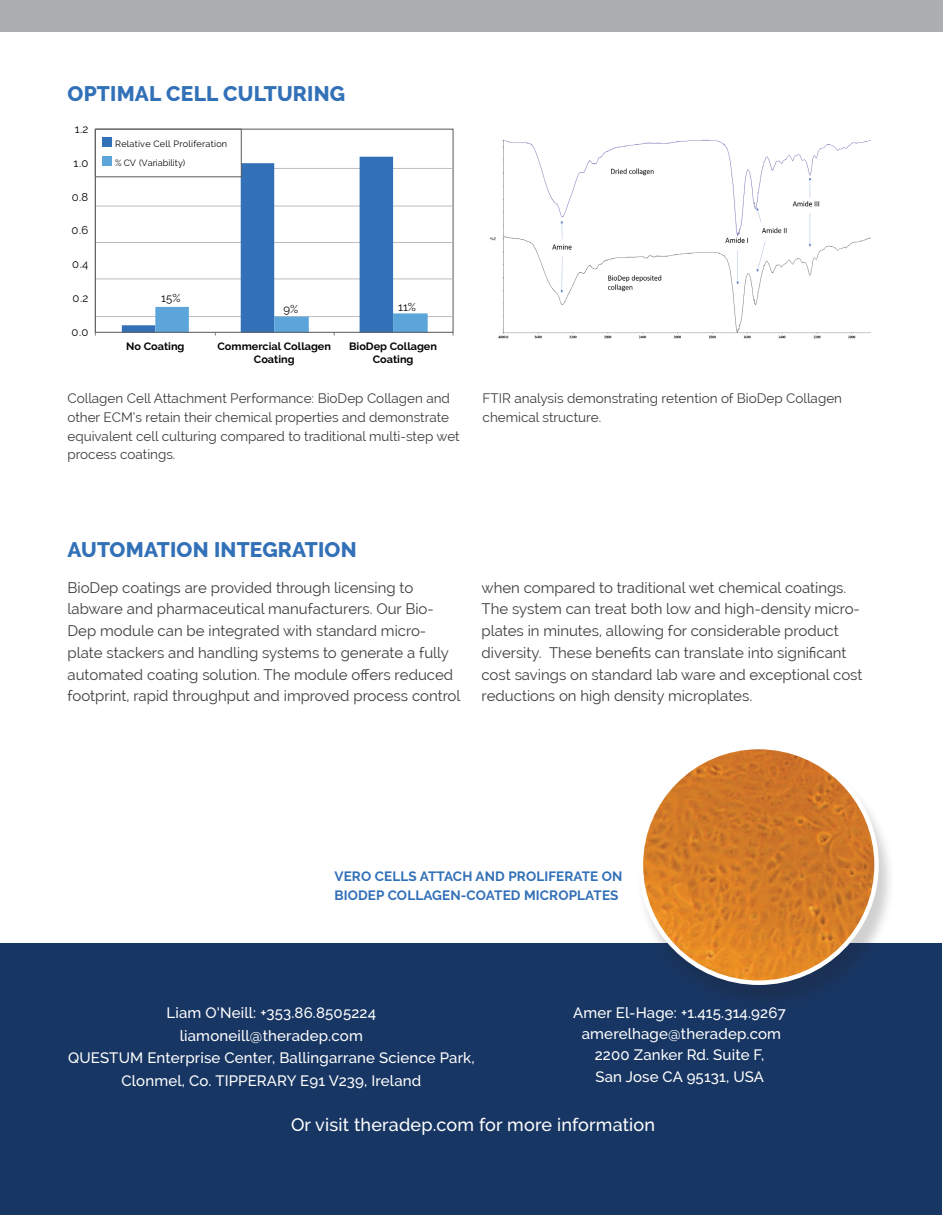
<style>
.page{position:relative;width:945px;height:1215px;background:#fff}
.page>*{position:absolute;margin:0;border:0;box-sizing:border-box;transform-origin:0 0}
.header_2{font:800 21px "Raleway";letter-spacing:.01em;color:#3270b7}
.header_1{font:500 18px "Raleway";letter-spacing:.01em;color:#fff}
.body{font:15px/21.8px "Raleway";color:#3e3e3f}
.header_1-2{font:500 15px "Raleway";letter-spacing:.01em;color:#fff}
.t1{font:13.5px/18.8px "Raleway";color:#3e3e3f}
.t2{font:700 13.5px/18.8px "Raleway";letter-spacing:.01em;color:#3270b7}
.t3{font:11.4px "Raleway";letter-spacing:.045em;color:#040503}
.t4{font:700 10.65px/12.8px "Raleway";color:#040503;text-align:center}
.t5{font:9.15px/19.6px "Raleway";letter-spacing:.025em;color:#040503}
</style>
<div class="page">
<div style="left:0;top:943px;width:942px;height:271px;background:#183663"></div>
<div style="left:0;top:0;width:943px;height:31px;background:#adaeb2"></div>
<div style="left:636px;top:751px;width:259px;height:259px;background:#231f20;opacity:.21"></div>
<img style="left:641px;top:747px;width:236px;height:236px;border-radius:118px">
<hr style="left:95px;top:316px;width:357px;height:1px;background:#bcbdc0">
<hr style="left:95px;top:279px;width:357px;height:1px;background:#bcbdc0">
<hr style="left:95px;top:242px;width:357px;height:1px;background:#bcbdc0">
<hr style="left:95px;top:206px;width:357px;height:1px;background:#bcbdc0">
<hr style="left:95px;top:168px;width:357px;height:1px;background:#bcbdc0">
<svg style="left:122px;top:157px;width:271px;height:174px"></svg>
<svg style="left:155px;top:307px;width:273px;height:29px"></svg>
<div style="left:95px;top:129px;width:146px;height:48px;background:#fff"></div>
<div style="left:95px;top:129px;width:147px;height:48px;border:1px solid #636366"></div>
<div style="left:102px;top:157px;width:10px;height:9px;background:#5ba5da"></div>
<div style="left:102px;top:137px;width:10px;height:10px;background:#3270b7"></div>
<div style="left:95px;top:129px;width:359px;height:204px;border:1px solid #636366"></div>
<img style="left:490px;top:139px;width:381px;height:200px">
<p class="header_2" style="left:68px;top:82px;width:279px">OPTIMAL CELL CULTURING</p>
<p class="t3" style="left:75px;top:122px;width:15px">1.2</p>
<p class="t3" style="left:74px;top:156px;width:16px">1.0</p>
<p class="t3" style="left:72px;top:190px;width:18px">0.8</p>
<p class="t3" style="left:72px;top:224px;width:18px">0.6</p>
<p class="t3" style="left:72px;top:258px;width:18px">0.4</p>
<p class="t3" style="left:73px;top:292px;width:17px">0.2</p>
<p class="t3" style="left:72px;top:326px;width:18px">0.0</p>
<p class="t5" style="left:115px;top:133px;width:114px">Relative Cell Proliferation % CV (Variability)</p>
<p class="t3" style="left:161px;top:291px;width:21px">15%</p>
<p class="t3" style="left:284px;top:303px;width:16px">9%</p>
<p class="t3" style="left:398px;top:300px;width:19px">11%</p>
<p class="t4" style="left:126px;top:340px;width:60px">No Coating</p>
<p class="t4" style="left:217px;top:340px;width:115px">Commercial Collagen<br>Coating</p>
<p class="t4" style="left:349px;top:340px;width:89px">BioDep Collagen<br>Coating</p>
<p class="t1" style="left:68px;top:389px;width:394px">Collagen Cell Attachment Performance: BioDep Collagen and other ECM’s retain their chemical properties and demonstrate equivalent cell culturing compared to traditional multi-step wet process coatings.</p>
<p class="t1" style="left:483px;top:389px;width:361px">FTIR analysis demonstrating retention of BioDep Collagen chemical structure.</p>
<p class="header_2" style="left:68px;top:538px;width:291px">AUTOMATION INTEGRATION</p>
<p class="body" style="left:68px;top:576px;width:395px">BioDep coatings are provided through licensing to labware and pharmaceutical manufacturers. Our Bio-Dep module can be integrated with standard micro&shy;plate stackers and handling systems to generate a fully automated coating solution. The module offers reduced footprint, rapid throughput and improved process control</p>
<p class="body" style="left:482px;top:576px;width:383px">when compared to traditional wet chemical coatings.<br>The system can treat both low and high-density micro&shy;plates in minutes, allowing for considerable product diversity. These benefits can translate into significant cost savings on standard lab ware and exceptional cost reductions on high density microplates.</p>
<p class="t3" style="left:68px;top:602px;width:25px">0.03</p>
<p class="t3" style="left:68px;top:642px;width:25px">0.02</p>
<p class="t3" style="left:69px;top:683px;width:24px">0.01</p>
<p class="t2" style="left:334px;top:867px;width:290px">VERO CELLS ATTACH AND PROLIFERATE ON<br>BIODEP COLLAGEN-COATED MICROPLATES</p>
<p class="header_1-2" style="left:167px;top:1004px;width:211px">Liam O'Neill: +353.86.8505224</p>
<p class="header_1-2" style="left:180px;top:1027px;width:185px">liamoneill@theradep.com</p>
<p class="header_1-2" style="left:68px;top:1049px;width:408px">QUESTUM Enterprise Center, Ballingarrane Science Park,</p>
<p class="header_1-2" style="left:121px;top:1072px;width:301px">Clonmel, Co. TIPPERARY E91 V239, Ireland</p>
<p class="header_1-2" style="left:573px;top:1004px;width:214px">Amer El-Hage: +1.415.314.9267</p>
<p class="header_1-2" style="left:582px;top:1025px;width:201px">amerelhage@theradep.com</p>
<p class="header_1-2" style="left:595px;top:1046px;width:171px">2200 Zanker Rd. Suite F,</p>
<p class="header_1-2" style="left:595px;top:1068px;width:170px">San Jose CA 95131, USA</p>
<p class="header_1" style="left:291px;top:1114px;width:366px">Or visit theradep.com for more information</p>
</div>
